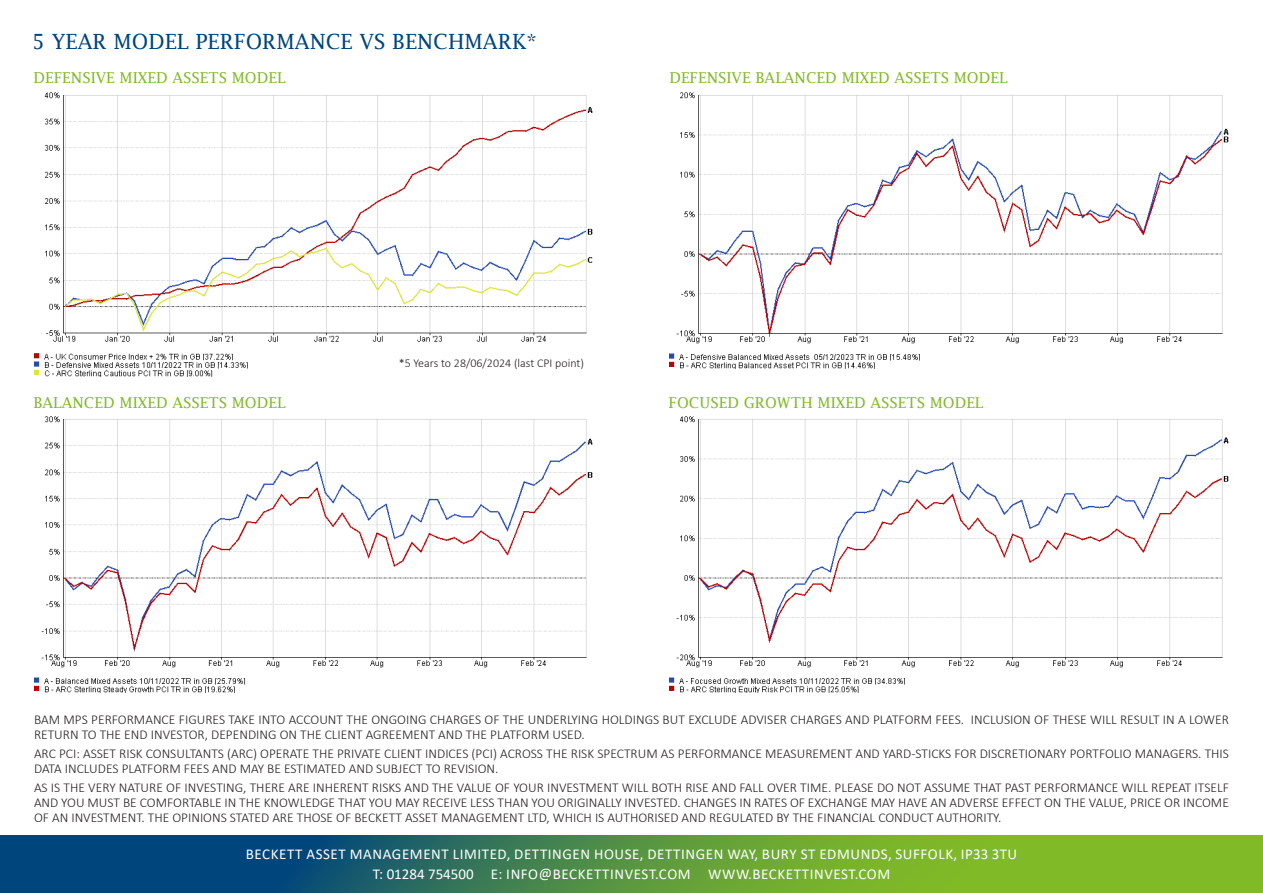
<style>
.page{position:relative;width:1263px;height:893px;background:#fff}
.page>*{position:absolute;margin:0;border:0;box-sizing:border-box;transform-origin:0 0}
.H2_without_underline{font:21px "Lucida Fax";color:#00457c}
.White_text_footer{font:15px "Calibri";letter-spacing:.04em;color:#fff}
.H2_without_underline-2{font:15px "Lucida Fax";color:#80ba27}
.Front_page_main_text{font:300 13.5px/15px "Calibri";color:#231f20}
.Front_page_main_text-2{font:300 12px "Calibri";color:#231f20}
</style>
<div class="page">
<img style="left:33px;top:92px;width:560px;height:285px">
<img style="left:669px;top:92px;width:559px;height:277px">
<img style="left:33px;top:416px;width:560px;height:277px">
<img style="left:669px;top:416px;width:559px;height:277px">
<svg style="left:0;top:836px;width:1263px;height:57px;background:#48874b"></svg>
<p class="H2_without_underline" style="left:32px;top:29px;width:506px">5 YEAR MODEL PERFORMANCE VS BENCHMARK*</p>
<p class="H2_without_underline-2" style="left:34px;top:69px;width:253px">DEFENSIVE MIXED ASSETS MODEL</p>
<p class="H2_without_underline-2" style="left:669px;top:69px;width:340px">DEFENSIVE BALANCED MIXED ASSETS MODEL</p>
<p class="Front_page_main_text-2" style="left:399px;top:355px;width:187px">*5 Years to 28/06/2024 (last CPI point)</p>
<p class="H2_without_underline-2" style="left:33px;top:393px;width:254px">BALANCED MIXED ASSETS MODEL</p>
<p class="H2_without_underline-2" style="left:669px;top:393px;width:316px">FOCUSED GROWTH MIXED ASSETS MODEL</p>
<p class="Front_page_main_text" style="left:34px;top:711px;width:1196px">BAM MPS PERFORMANCE FIGURES TAKE INTO ACCOUNT THE ONGOING CHARGES OF THE UNDERLYING HOLDINGS BUT EXCLUDE ADVISER CHARGES AND PLATFORM FEES. INCLUSION OF THESE WILL RESULT IN A LOWER<br>RETURN TO THE END INVESTOR, DEPENDING ON THE CLIENT AGREEMENT AND THE PLATFORM USED.</p>
<p class="Front_page_main_text" style="left:34px;top:746px;width:1196px">ARC PCI: ASSET RISK CONSULTANTS (ARC) OPERATE THE PRIVATE CLIENT INDICES (PCI) ACROSS THE RISK SPECTRUM AS PERFORMANCE MEASUREMENT AND YARD-STICKS FOR DISCRETIONARY PORTFOLIO MANAGERS. THIS<br>DATA INCLUDES PLATFORM FEES AND MAY BE ESTIMATED AND SUBJECT TO REVISION.</p>
<p class="Front_page_main_text" style="left:34px;top:780px;width:1196px;text-align:justify">AS IS THE VERY NATURE OF INVESTING, THERE ARE INHERENT RISKS AND THE VALUE OF YOUR INVESTMENT WILL BOTH RISE AND FALL OVER TIME. PLEASE DO NOT ASSUME THAT PAST PERFORMANCE WILL REPEAT ITSELF AND YOU MUST BE COMFORTABLE IN THE KNOWLEDGE THAT YOU MAY RECEIVE LESS THAN YOU ORIGINALLY INVESTED. CHANGES IN RATES OF EXCHANGE MAY HAVE AN ADVERSE EFFECT ON THE VALUE, PRICE OR INCOME OF AN INVESTMENT. THE OPINIONS STATED ARE THOSE OF BECKETT ASSET MANAGEMENT LTD, WHICH IS AUTHORISED AND REGULATED BY THE FINANCIAL CONDUCT AUTHORITY.</p>
<p class="White_text_footer" style="left:246px;top:844px;width:773px">BECKETT ASSET MANAGEMENT LIMITED, DETTINGEN HOUSE, DETTINGEN WAY, BURY ST EDMUNDS, SUFFOLK, IP33 3TU</p>
<p class="White_text_footer" style="left:373px;top:863px;width:519px">T: 01284 754500 E: INFO@BECKETTINVEST.COM WWW.BECKETTINVEST.COM</p>
</div>
